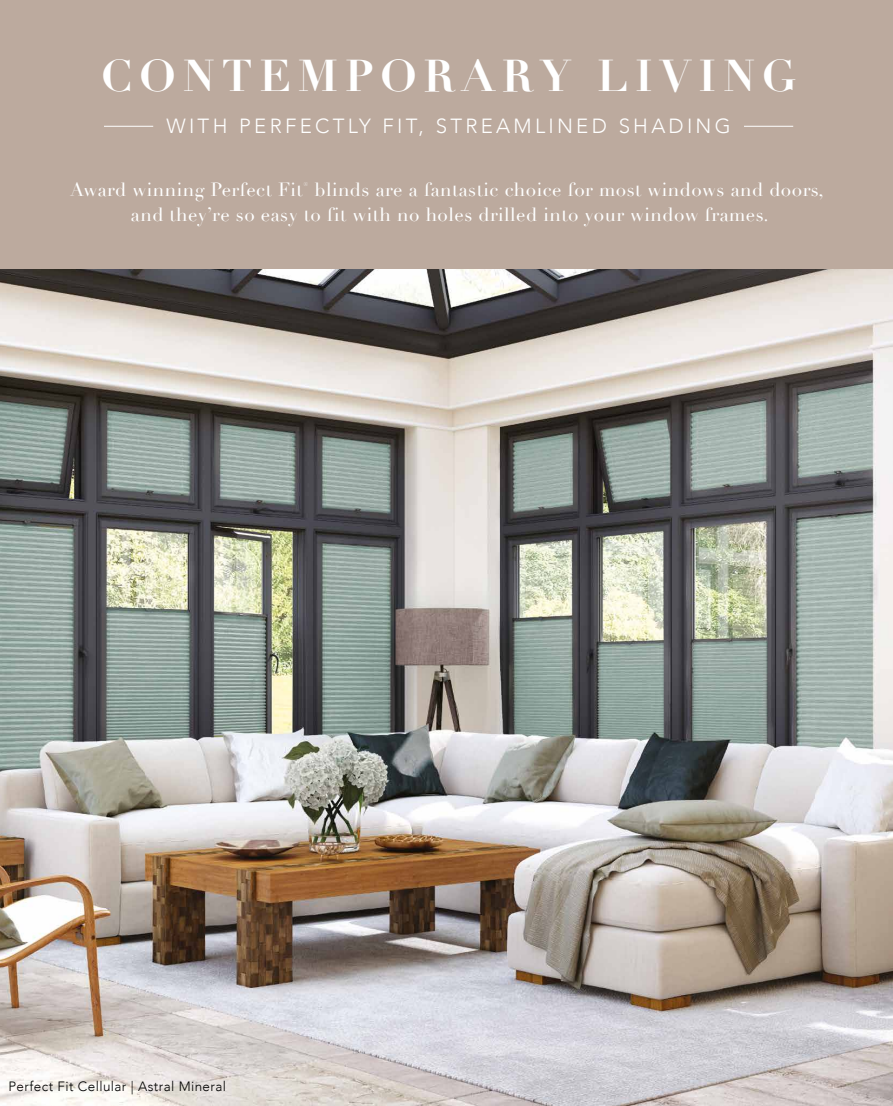
<style>
.page{position:relative;width:893px;height:1106px;background:#fff}
.page>*{position:absolute;margin:0;border:0;box-sizing:border-box;transform-origin:0 0}
.t1{font:700 43.5px "Didot";letter-spacing:.16em;color:#fff}
.t2{font:300 20.4px "Avenir";letter-spacing:.16em;color:#fff}
.t3{font:18.75px/24.8px "Didot";letter-spacing:.025em;color:#fff;text-align:center}
.t4{font:300 13.5px "Avenir";letter-spacing:.03em;color:#000}
</style>
<div class="page">
<img style="left:0;top:269px;width:893px;height:837px">
<div style="left:0;top:0;width:893px;height:269px;background:#bcaa9e"></div>
<hr style="left:104px;top:126px;width:49px;height:1px;background:#fff">
<hr style="left:744px;top:126px;width:49px;height:1px;background:#fff">
<h1 class="t1" style="left:101px;top:50px;width:696px">CONTEMPORARY LIVING</h1>
<p class="t2" style="left:166px;top:117px;width:566px">WITH PERFECTLY FIT, STREAMLINED SHADING</p>
<p class="t3" style="left:70px;top:180px;width:755px">Award winning Perfect Fit<sup>®</sup> blinds are a fantastic choice for most windows and doors, and they’re so easy to fit with no holes drilled into your window frames.</p>
<p class="t4" style="left:9px;top:1080px;width:219px">Perfect Fit Cellular | Astral Mineral</p>
</div>
